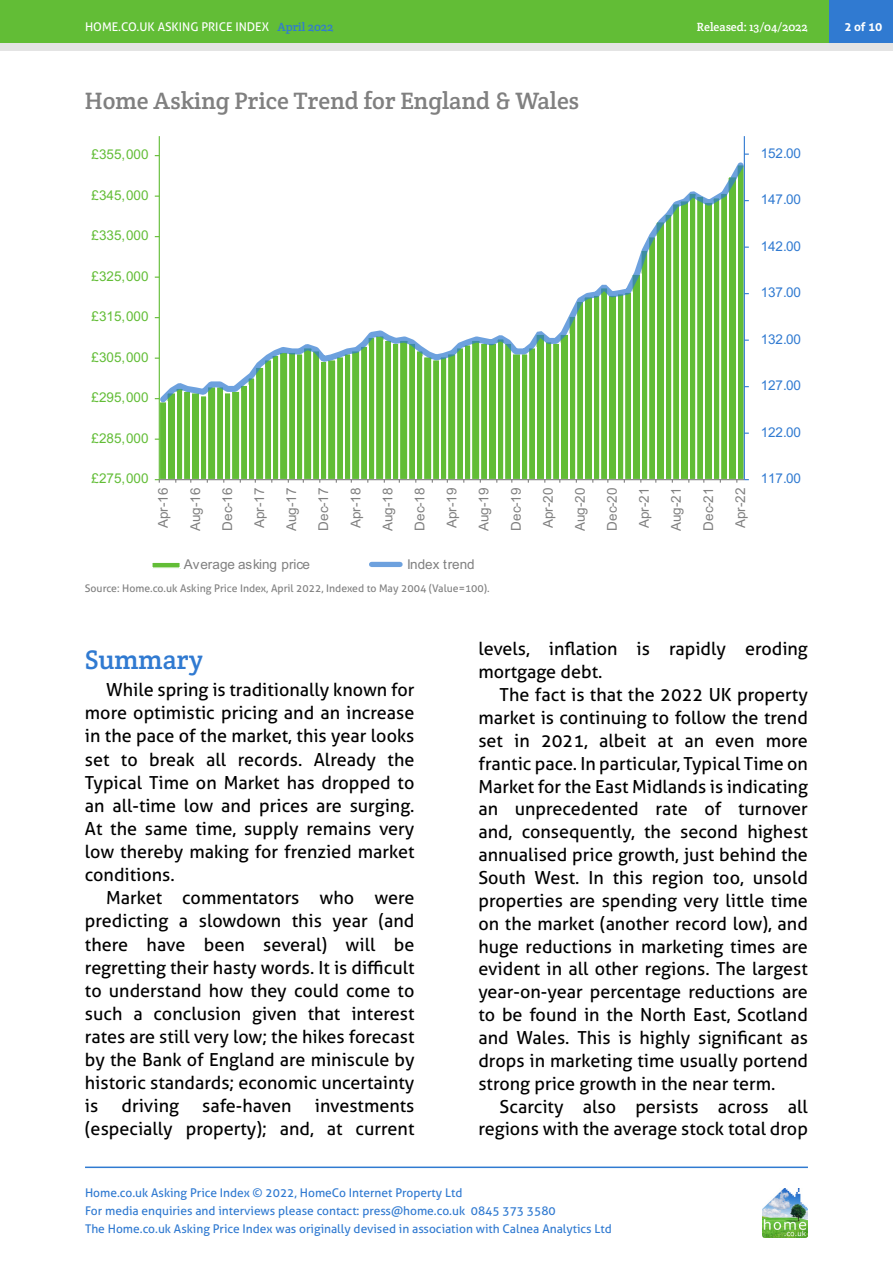
<style>
.page{position:relative;width:893px;height:1263px;background:#fff}
.page>*{position:absolute;margin:0;border:0;box-sizing:border-box;transform-origin:0 0}
.HAPI_Sub_subhead{font:27px "Crete Round";color:#307ad1}
.HAPI_graphic_title{font:24px "Crete Round";color:#808080}
.HAPI_body{font:18px/22.8px "Aller";color:#000;text-align:justify}
.t1{font:13.5px "Arial";color:#808080}
.t2{font:13.5px "Arial";color:#62bd36}
.t3{font:13.5px "Arial";color:#307ad1}
.t4{font:12px/18px "Aller";color:#307ad1}
.t5{font:12px "Aller";color:#fff}
.t6{font:12px "Crete Round";color:#fff}
.t7{font:700 12px "Aller";color:#fff}
.HAPI_Source{font:10.5px "Aller";color:#808080}
.s1{font-family:"Crete Round";color:#307ad1}
</style>
<div class="page">
<hr style="left:85px;top:1166px;width:723px;height:2px;background:#307ad1">
<div style="left:0;top:0;width:893px;height:51px;background:#e4e4e4"></div>
<div style="left:0;top:0;width:893px;height:43px;background:#62bd36"></div>
<img style="left:762px;top:1188px;width:46px;height:49px">
<div style="left:829px;top:0;width:64px;height:43px;background:#307ad1"></div>
<svg style="left:160px;top:408px;width:584px;height:71px"></svg>
<hr style="left:744px;top:136px;width:1px;height:344px;background:#307ad1">
<hr style="left:159px;top:136px;width:1px;height:344px;background:#62bd36">
<hr style="left:159px;top:479px;width:585px;height:1px;background:#808080">
<svg style="left:155px;top:479px;width:5px;height:4px"></svg>
<svg style="left:159px;top:157px;width:586px;height:251px"></svg>
<div style="left:152px;top:562px;width:28px;height:6px;background:#62bd36"></div>
<div style="left:151px;top:561px;width:30px;height:8px;border:2px solid #fff"></div>
<div style="left:372px;top:562px;width:28px;height:5px;background:#6da1de"></div>
<p class="t5" style="left:85px;top:19px;width:250px">HOME.CO.UK ASKING PRICE INDEX <span class="s1">April 2022</span></p>
<p class="t6" style="left:697px;top:19px;width:113px">Released: 13/04/2022</p>
<p class="t7" style="left:844px;top:19px;width:39px">2 of 10</p>
<p class="HAPI_graphic_title" style="left:85px;top:85px;width:496px">Home Asking Price Trend for England &amp; Wales</p>
<p class="t2" style="left:92px;top:145px;width:59px">£355,000</p>
<p class="t2" style="left:92px;top:186px;width:59px">£345,000</p>
<p class="t2" style="left:92px;top:226px;width:59px">£335,000</p>
<p class="t2" style="left:92px;top:267px;width:59px">£325,000</p>
<p class="t2" style="left:92px;top:307px;width:59px">£315,000</p>
<p class="t2" style="left:92px;top:348px;width:59px">£305,000</p>
<p class="t2" style="left:92px;top:388px;width:59px">£295,000</p>
<p class="t2" style="left:92px;top:429px;width:59px">£285,000</p>
<p class="t2" style="left:92px;top:469px;width:59px">£275,000</p>
<p class="t1" style="left:154px;top:528px;width:42px;rotate:-90deg">Apr-16</p>
<p class="t1" style="left:186px;top:531px;width:45px;rotate:-90deg">Aug-16</p>
<p class="t1" style="left:218px;top:531px;width:45px;rotate:-90deg">Dec-16</p>
<p class="t1" style="left:250px;top:528px;width:42px;rotate:-90deg">Apr-17</p>
<p class="t1" style="left:282px;top:531px;width:45px;rotate:-90deg">Aug-17</p>
<p class="t1" style="left:314px;top:531px;width:45px;rotate:-90deg">Dec-17</p>
<p class="t1" style="left:346px;top:528px;width:42px;rotate:-90deg">Apr-18</p>
<p class="t1" style="left:378px;top:531px;width:45px;rotate:-90deg">Aug-18</p>
<p class="t1" style="left:410px;top:531px;width:45px;rotate:-90deg">Dec-18</p>
<p class="t1" style="left:442px;top:528px;width:42px;rotate:-90deg">Apr-19</p>
<p class="t1" style="left:475px;top:531px;width:45px;rotate:-90deg">Aug-19</p>
<p class="t1" style="left:507px;top:531px;width:45px;rotate:-90deg">Dec-19</p>
<p class="t1" style="left:539px;top:528px;width:42px;rotate:-90deg">Apr-20</p>
<p class="t1" style="left:571px;top:531px;width:45px;rotate:-90deg">Aug-20</p>
<p class="t1" style="left:603px;top:531px;width:45px;rotate:-90deg">Dec-20</p>
<p class="t1" style="left:635px;top:528px;width:42px;rotate:-90deg">Apr-21</p>
<p class="t1" style="left:667px;top:531px;width:45px;rotate:-90deg">Aug-21</p>
<p class="t1" style="left:699px;top:531px;width:45px;rotate:-90deg">Dec-21</p>
<p class="t1" style="left:731px;top:528px;width:42px;rotate:-90deg">Apr-22</p>
<p class="t1" style="left:184px;top:555px;width:128px">Average asking price</p>
<p class="t1" style="left:407px;top:555px;width:69px">Index trend</p>
<p class="HAPI_Source" style="left:85px;top:582px;width:406px">Source: Home.co.uk Asking Price Index, April 2022, Indexed to May 2004 (Value=100).</p>
<p class="t3" style="left:761px;top:144px;width:42px">152.00</p>
<p class="t3" style="left:761px;top:190px;width:42px">147.00</p>
<p class="t3" style="left:761px;top:237px;width:42px">142.00</p>
<p class="t3" style="left:761px;top:283px;width:42px">137.00</p>
<p class="t3" style="left:761px;top:330px;width:42px">132.00</p>
<p class="t3" style="left:761px;top:376px;width:42px">127.00</p>
<p class="t3" style="left:761px;top:423px;width:42px">122.00</p>
<p class="t3" style="left:761px;top:469px;width:42px">117.00</p>
<p class="HAPI_Sub_subhead" style="left:85px;top:642px;width:120px">Summary</p>
<p class="HAPI_body" style="left:85px;top:678px;width:331px;text-indent:21px">While spring is traditionally known for more optimistic pricing and an increase in the pace of the market, this year looks set to break all records. Already the Typical Time on Market has dropped to an all-time low and prices are surging.<br>At the same time, supply remains very low thereby making for frenzied market conditions.</p>
<p class="HAPI_body" style="left:85px;top:886px;width:331px;text-indent:21px">Market commentators who were predicting a slowdown this year (and there have been several) will be regretting their hasty words. It is difficult to understand how they could come to such a conclusion given that interest rates are still very low; the hikes forecast by the Bank of England are miniscule by historic standards; economic uncertainty is</p>
<p class="HAPI_body" style="left:121px;top:1094px;width:59px">driving</p>
<p class="HAPI_body" style="left:202px;top:1094px;width:91px">safe-haven</p>
<p class="HAPI_body" style="left:85px;top:1094px;width:331px;text-align:right">investments<br>(especially property); and, at current</p>
<p class="HAPI_body" style="left:478px;top:637px;width:331px">levels, inflation is rapidly eroding mortgage debt.</p>
<p class="HAPI_body" style="left:478px;top:683px;width:331px;text-indent:21px">The fact is that the 2022 UK property market is continuing to follow the trend set in 2021, albeit at an even more frantic pace. In particular, Typical Time on Market for the East Midlands is indicating an unprecedented rate of turnover and, consequently, the second highest annualised price growth, just behind the South West. In this region too, unsold properties are spending very little time on the market (another record low), and huge reductions in marketing times are evident in all other regions. The largest year-on-year percentage reductions are to be found in the North East, Scotland and Wales. This is highly significant as drops in marketing time usually portend strong price growth in the near term.</p>
<p class="HAPI_body" style="left:478px;top:1095px;width:331px;text-align:right">Scarcity also persists across all regions with the average stock total drop</p>
<p class="t4" style="left:85px;top:1184px;width:528px">Home.co.uk Asking Price Index © 2022, HomeCo Internet Property Ltd<br>For media enquiries and interviews please contact: press@home.co.uk 0845 373 3580<br>The Home.co.uk Asking Price Index was originally devised in association with Calnea Analytics Ltd</p>
</div>
